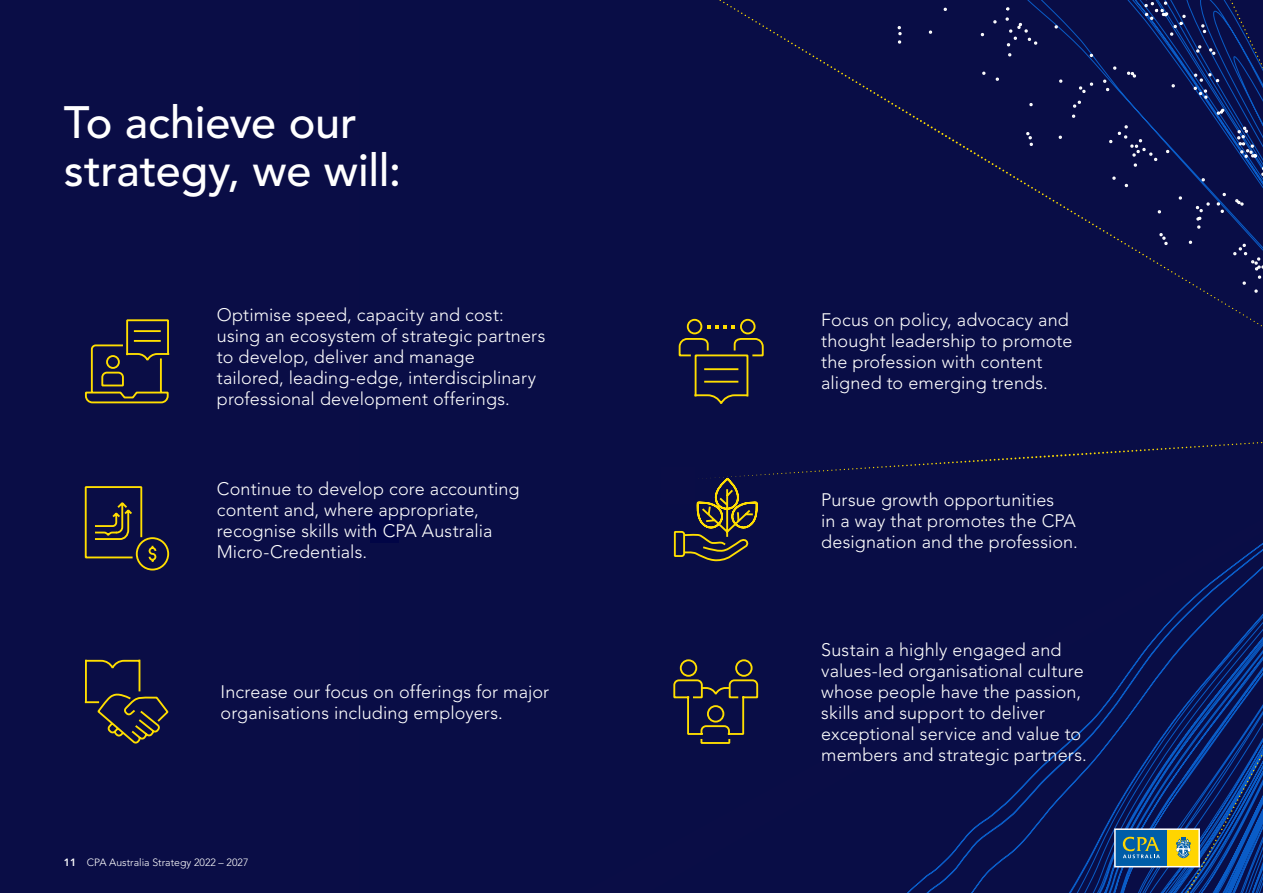
<style>
.page{position:relative;width:1263px;height:893px;background:#0a0d46}
.page>*{position:absolute;margin:0;border:0;box-sizing:border-box;transform-origin:0 0}
.t1{font:500 45px/48px "Avenir LT Std";letter-spacing:-.005em;color:#fff}
.t2{font:300 18px/21px "Avenir LT Std";letter-spacing:.005em;color:#fff}
.t3{font:300 10.5px "Avenir LT Std";color:#fff}
.s1{font-weight:800}
</style>
<div class="page">
<div style="left:370px;top:514px;width:29px;height:29px;background:#010546"></div>
<svg style="left:85px;top:319px;width:85px;height:85px"></svg>
<svg style="left:84px;top:486px;width:86px;height:85px"></svg>
<svg style="left:84px;top:659px;width:85px;height:85px"></svg>
<svg style="left:678px;top:0;width:585px;height:404px"></svg>
<svg style="left:673px;top:442px;width:590px;height:451px"></svg>
<div style="left:1114px;top:828px;width:86px;height:39px;border:2px solid #fff"></div>
<h1 class="t1" style="left:64px;top:99px;width:339px">To achieve our strategy, we will:</h1>
<p class="t2" style="left:217px;top:304px;width:330px">Optimise speed, capacity and cost: using an ecosystem of strategic partners to develop, deliver and manage tailored, leading-edge, interdisciplinary professional development offerings.</p>
<p class="t2" style="left:217px;top:478px;width:304px">Continue to develop core accounting content and, where appropriate, recognise skills with CPA Australia<br>Micro-Credentials.</p>
<p class="t2" style="left:221px;top:681px;width:330px">Increase our focus on offerings for major organisations including employers.</p>
<p class="t3" style="left:64px;top:856px;width:186px"><span class="s1">11</span> CPA Australia Strategy 2022 – 2027</p>
<p class="t2" style="left:821px;top:310px;width:253px">Focus on policy, advocacy and thought leadership to promote the profession with content aligned to emerging trends.</p>
<p class="t2" style="left:821px;top:489px;width:258px">Pursue growth opportunities<br>in a way that promotes the CPA designation and the profession.</p>
<p class="t2" style="left:821px;top:639px;width:267px">Sustain a highly engaged and values-led organisational culture whose people have the passion, skills and support to deliver exceptional service and value to members and strategic partners.</p>
</div>
